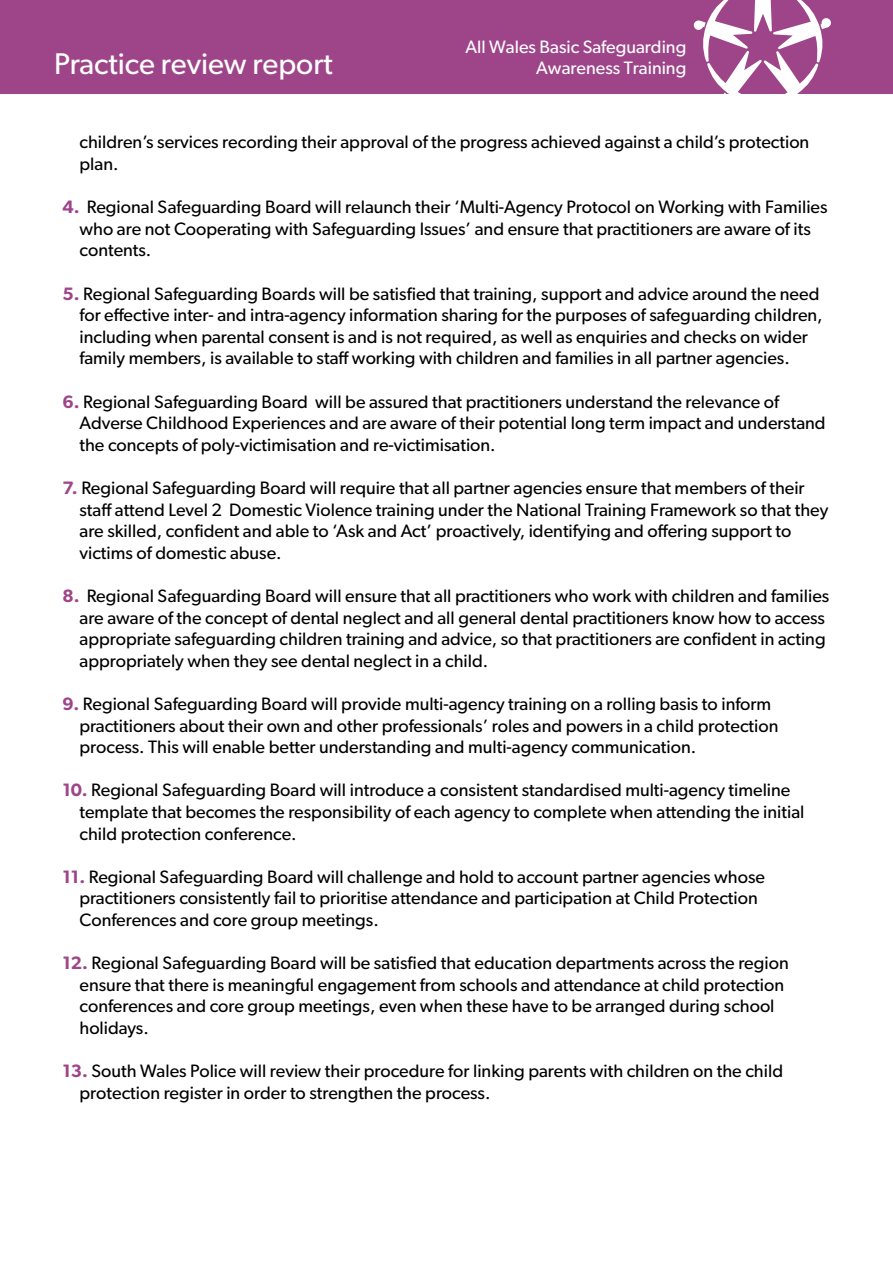
<style>
.page{position:relative;width:893px;height:1263px;background:#fff}
.page>*{position:absolute;margin:0;border:0;box-sizing:border-box;transform-origin:0 0}
.t1{font:30px "Gibson";color:#fff}
.t2{font:18px/21.6px "Gibson";color:#000}
.t3{font:18px "Gibson";color:#fff}
.s1{font-weight:600;color:#9e458a}
</style>
<div class="page">
<div style="left:0;top:0;width:893px;height:94px;background:#9e458a"></div>
<svg style="left:693px;top:0;width:138px;height:94px"></svg>
<p class="t3" style="left:465px;top:36px;width:223px">All Wales Basic Safeguarding</p>
<h1 class="t1" style="left:54px;top:46px;width:280px">Practice review report</h1>
<p class="t3" style="left:536px;top:57px;width:152px">Awareness Training</p>
<p class="t2" style="left:80px;top:131px;width:731px">children’s services recording their approval of the progress achieved against a child’s protection plan.</p>
<p class="t2" style="left:80px;top:196px;width:749px;text-indent:-17px"><span class="s1">4.</span> Regional Safeguarding Board will relaunch their ‘Multi-Agency Protocol on Working with Families who are not Cooperating with Safeguarding Issues’ and ensure that practitioners are aware of its contents.</p>
<p class="t2" style="left:80px;top:282px;width:745px;text-indent:-17px"><span class="s1">5.</span> Regional Safeguarding Boards will be satisfied that training, support and advice around the need for effective inter- and intra-agency information sharing for the purposes of safeguarding children, including when parental consent is and is not required, as well as enquiries and checks on wider family members, is available to staff working with children and families in all partner agencies.</p>
<p class="t2" style="left:80px;top:390px;width:748px;text-indent:-17px"><span class="s1">6.</span> Regional Safeguarding Board will be assured that practitioners understand the relevance of<br>Adverse Childhood Experiences and are aware of their potential long term impact and understand the concepts of poly-victimisation and re-victimisation.</p>
<p class="t2" style="left:80px;top:477px;width:750px;text-indent:-17px"><span class="s1">7.</span> Regional Safeguarding Board will require that all partner agencies ensure that members of their staff attend Level 2 Domestic Violence training under the National Training Framework so that they are skilled, confident and able to ‘Ask and Act’ proactively, identifying and offering support to victims of domestic abuse.</p>
<p class="t2" style="left:80px;top:585px;width:751px;text-indent:-17px"><span class="s1">8.</span> Regional Safeguarding Board will ensure that all practitioners who work with children and families are aware of the concept of dental neglect and all general dental practitioners know how to access appropriate safeguarding children training and advice, so that practitioners are confident in acting appropriately when they see dental neglect in a child.</p>
<p class="t2" style="left:80px;top:693px;width:700px;text-indent:-17px"><span class="s1">9.</span> Regional Safeguarding Board will provide multi-agency training on a rolling basis to inform practitioners about their own and other professionals’ roles and powers in a child protection process. This will enable better understanding and multi-agency communication.</p>
<p class="t2" style="left:80px;top:779px;width:726px;text-indent:-17px"><span class="s1">10.</span> Regional Safeguarding Board will introduce a consistent standardised multi-agency timeline template that becomes the responsibility of each agency to complete when attending the initial child protection conference.</p>
<p class="t2" style="left:80px;top:865px;width:687px;text-indent:-17px"><span class="s1">11.</span> Regional Safeguarding Board will challenge and hold to account partner agencies whose practitioners consistently fail to prioritise attendance and participation at Child Protection<br>Conferences and core group meetings.</p>
<p class="t2" style="left:80px;top:952px;width:711px;text-indent:-17px"><span class="s1">12.</span> Regional Safeguarding Board will be satisfied that education departments across the region ensure that there is meaningful engagement from schools and attendance at child protection conferences and core group meetings, even when these have to be arranged during school holidays.</p>
<p class="t2" style="left:80px;top:1060px;width:705px;text-indent:-17px"><span class="s1">13.</span> South Wales Police will review their procedure for linking parents with children on the child protection register in order to strengthen the process.</p>
</div>
